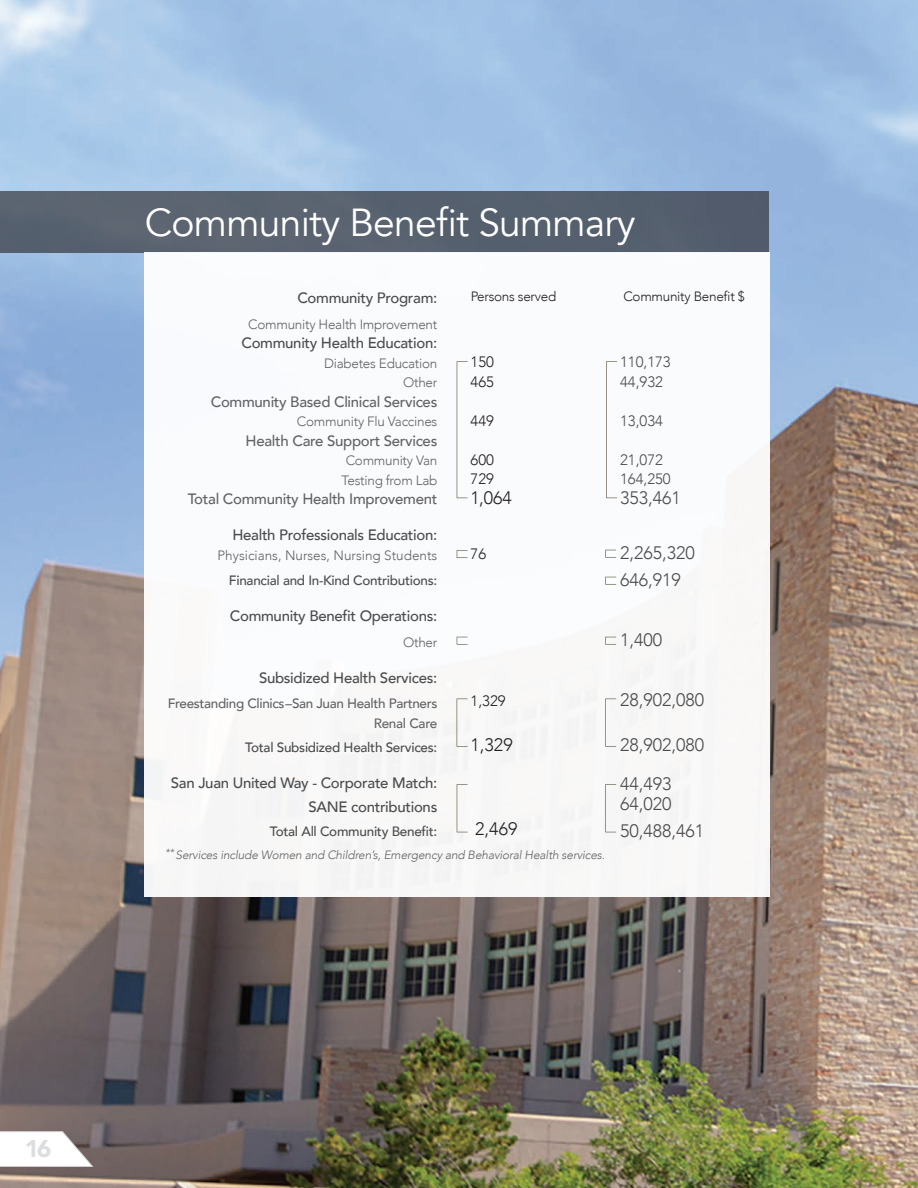
<style>
.page{position:relative;width:918px;height:1188px;background:#fff}
.page>*{position:absolute;margin:0;border:0;box-sizing:border-box;transform-origin:0 0}
.t1{font:39px "Avenir";letter-spacing:-.02em;color:#fff}
.t2{font:900 24px "Avenir";color:#dcdddf}
.t3{font:300 18px/27px "Avenir";color:#4b4c4d}
.t4{font:300 18px "Avenir";color:#231f20}
.t5{font:500 15px/24px "Avenir";letter-spacing:-.02em;color:#4b4c4d;text-align:right}
.t6{font:500 15px "Avenir";letter-spacing:-.02em;color:#636366}
.t7{font:300 15px/19.5px "Avenir";color:#4b4c4d}
.t8{font:300 15px/19.5px "Avenir";color:#231f20}
.t9{font:300 13.5px/19.5px "Avenir";letter-spacing:-.02em;color:#636366;text-align:right}
.t10{font:500 13.5px "Avenir";letter-spacing:-.02em;color:#4b4c4d}
.t11{font:500 13.5px/19.5px "Avenir";letter-spacing:-.025em;color:#636366;text-align:right}
.t12{font:300 13.5px "Avenir";color:#636366}
.t13{font:300 13.5px "Avenir";letter-spacing:-.02em;color:#231f20}
.t14{font:italic 300 12px "Avenir";letter-spacing:-.015em;color:#636366}
</style>
<div class="page">
<img style="left:0;top:0;width:918px;height:1188px">
<svg style="left:0;top:1131px;width:94px;height:36px"></svg>
<div style="left:0;top:191px;width:770px;height:62px;background:#56616f"></div>
<div style="left:144px;top:253px;width:626px;height:644px;background:#fff"></div>
<svg style="left:606px;top:361px;width:11px;height:137px"></svg>
<svg style="left:457px;top:550px;width:11px;height:8px"></svg>
<svg style="left:605px;top:637px;width:11px;height:8px"></svg>
<svg style="left:457px;top:637px;width:11px;height:8px"></svg>
<svg style="left:457px;top:699px;width:11px;height:48px"></svg>
<svg style="left:605px;top:699px;width:11px;height:48px"></svg>
<svg style="left:605px;top:784px;width:11px;height:48px"></svg>
<svg style="left:457px;top:784px;width:11px;height:48px"></svg>
<svg style="left:457px;top:361px;width:11px;height:137px"></svg>
<svg style="left:605px;top:577px;width:11px;height:8px"></svg>
<svg style="left:605px;top:550px;width:11px;height:8px"></svg>
<h1 class="t1" style="left:145px;top:200px;width:492px">Community Benefit Summary</h1>
<p class="t13" style="left:471px;top:289px;width:87px">Persons served</p>
<p class="t5" style="left:297px;top:285px;width:141px">Community Program:</p>
<p class="t9" style="left:248px;top:314px;width:191px">Community Health Improvement</p>
<p class="t5" style="left:241px;top:330px;width:197px">Community Health Education:</p>
<p class="t9" style="left:324px;top:353px;width:115px">Diabetes Education<br>Other</p>
<p class="t6" style="left:211px;top:388px;width:228px">Community Based Clinical Services</p>
<p class="t9" style="left:297px;top:412px;width:142px">Community Flu Vaccines</p>
<p class="t6" style="left:246px;top:427px;width:193px">Health Care Support Services</p>
<p class="t9" style="left:342px;top:451px;width:97px;text-align:center">Community Van<br>Testing from Lab</p>
<p class="t6" style="left:188px;top:486px;width:251px">Total Community Health Improvement</p>
<p class="t5" style="left:232px;top:522px;width:206px">Health Professionals Education:</p>
<p class="t12" style="left:218px;top:547px;width:221px">Physicians, Nurses, Nursing Students</p>
<p class="t10" style="left:229px;top:569px;width:210px">Financial and In-Kind Contributions:</p>
<p class="t5" style="left:230px;top:603px;width:209px">Community Benefit Operations:</p>
<p class="t9" style="left:403px;top:632px;width:36px">Other</p>
<p class="t5" style="left:259px;top:665px;width:180px">Subsidized Health Services:</p>
<p class="t11" style="left:168px;top:693px;width:271px">Freestanding Clinics–San Juan Health Partners<br>Renal Care</p>
<p class="t10" style="left:245px;top:735px;width:194px">Total Subsidized Health Services:</p>
<p class="t5" style="left:171px;top:770px;width:268px">San Juan United Way - Corporate Match:<br>SANE contributions</p>
<p class="t10" style="left:270px;top:819px;width:169px">Total All Community Benefit:</p>
<p class="t14" style="left:165px;top:848px;width:442px"><sup>**</sup> Services include Women and Children’s, Emergency and Behavioral Health services.</p>
<p class="t8" style="left:471px;top:353px;width:25px">150<br>465</p>
<p class="t8" style="left:471px;top:411px;width:25px">449</p>
<p class="t8" style="left:471px;top:450px;width:25px">600<br>729</p>
<p class="t4" style="left:471px;top:487px;width:43px">1,064</p>
<p class="t8" style="left:471px;top:545px;width:17px">76</p>
<p class="t8" style="left:471px;top:692px;width:37px">1,329</p>
<p class="t4" style="left:471px;top:735px;width:44px">1,329</p>
<p class="t4" style="left:475px;top:819px;width:44px">2,469</p>
<p class="t13" style="left:623px;top:289px;width:123px">Community Benefit $</p>
<p class="t7" style="left:620px;top:353px;width:52px">110,173<br>44,932</p>
<p class="t7" style="left:620px;top:411px;width:44px">13,034</p>
<p class="t7" style="left:620px;top:450px;width:52px">21,072<br>164,250</p>
<p class="t3" style="left:620px;top:484px;width:62px">353,461</p>
<p class="t3" style="left:620px;top:540px;width:76px">2,265,320<br>646,919</p>
<p class="t3" style="left:620px;top:627px;width:44px">1,400</p>
<p class="t3" style="left:620px;top:687px;width:86px">28,902,080</p>
<p class="t3" style="left:620px;top:726px;width:86px;line-height:39px">28,902,080<br>44,493</p>
<p class="t3" style="left:620px;top:790px;width:86px">64,020<br>50,488,461</p>
<h2 class="t2" style="left:25px;top:1128px;width:28px">16</h2>
</div>
